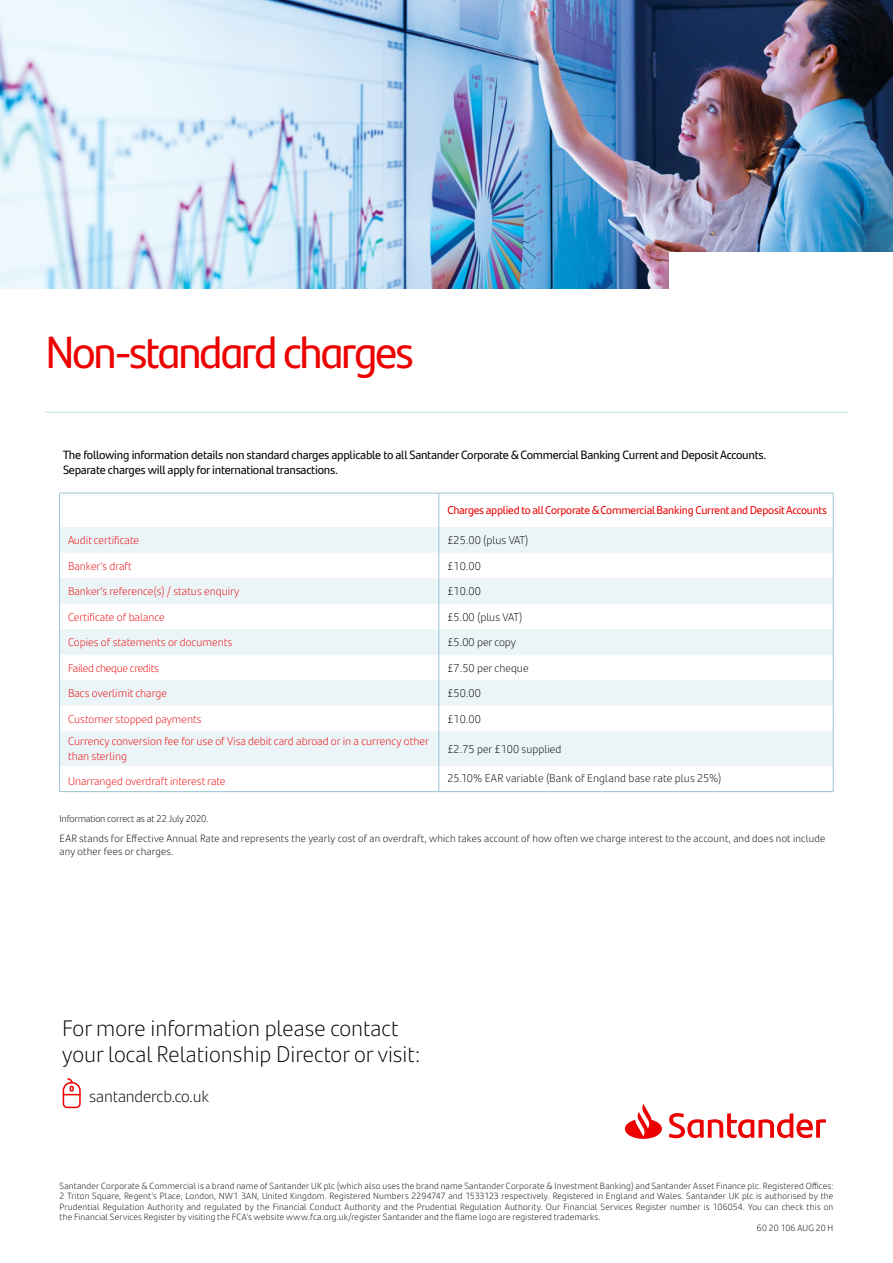
<style>
.page{position:relative;width:893px;height:1263px;background:#fff}
.page>*{position:absolute;margin:0;border:0;box-sizing:border-box;transform-origin:0 0}
.t1{font:45px "Santander Headline";letter-spacing:-.05em;color:#ec0000}
.t2{font:300 22.5px/26.1px "Santander Text";color:#000}
.t3{font:300 16.5px "Santander Text";letter-spacing:-.01em;color:#000}
.t4{font:12px/14.4px "Santander Text";letter-spacing:-.02em;color:#000}
.t5{font:300 11.25px/15px "Santander Text";color:#ec0000}
.t6{font:300 11.25px "Santander Text";color:#000}
.t7{font:11.25px "Santander Text";letter-spacing:-.02em;color:#ec0000}
.t8{font:300 11.25px "Santander Text";letter-spacing:-.03em;color:#ec0000}
.t9{font:300 10.5px/12.6px "Santander Text";letter-spacing:.01em;color:#000}
.t10{font:300 9.75px "Santander Text";letter-spacing:-.02em;color:#000}
.t11{font:300 9px "Santander Text";letter-spacing:.015em;color:#000}
</style>
<div class="page">
<svg style="left:62px;top:1078px;width:19px;height:31px"></svg>
<svg style="left:60px;top:527px;width:773px;height:239px;fill:#ebf4f7"></svg>
<hr style="left:59px;top:493px;width:380px;height:1px;background:#9bc3d3">
<hr style="left:59px;top:493px;width:1px;height:34px;background:#9bc3d3">
<hr style="left:439px;top:493px;width:394px;height:1px;background:#9bc3d3">
<hr style="left:439px;top:493px;width:1px;height:34px;background:#9bc3d3">
<hr style="left:833px;top:493px;width:1px;height:34px;background:#9bc3d3">
<svg style="left:59px;top:527px;width:1px;height:204px"></svg>
<svg style="left:439px;top:527px;width:1px;height:204px"></svg>
<svg style="left:833px;top:527px;width:1px;height:204px"></svg>
<hr style="left:59px;top:731px;width:1px;height:35px;background:#9bc3d3">
<hr style="left:439px;top:731px;width:1px;height:35px;background:#9bc3d3">
<hr style="left:833px;top:731px;width:1px;height:35px;background:#9bc3d3">
<svg style="left:59px;top:766px;width:1px;height:25px"></svg>
<svg style="left:439px;top:766px;width:1px;height:25px"></svg>
<svg style="left:833px;top:766px;width:1px;height:25px"></svg>
<hr style="left:59px;top:791px;width:380px;height:1px;background:#9bc3d3">
<hr style="left:439px;top:791px;width:394px;height:1px;background:#9bc3d3">
<svg style="left:625px;top:1103px;width:201px;height:36px"></svg>
<img style="left:0;top:0;width:893px;height:288px">
<div style="left:670px;top:252px;width:223px;height:45px;background:#fff"></div>
<hr style="left:45px;top:412px;width:804px;height:1px;background:#c3dee7">
<h1 class="t1" style="left:45px;top:319px;width:370px">Non-standard charges</h1>
<h3 class="t4" style="left:63px;top:447px;width:705px">The following information details non standard charges applicable to all Santander Corporate &amp; Commercial Banking Current and Deposit Accounts.<br>Separate charges will apply for international transactions.</h3>
<p class="t7" style="left:447px;top:502px;width:381px">Charges applied to all Corporate &amp; Commercial Banking Current and Deposit Accounts</p>
<p class="t5" style="left:68px;top:532px;width:73px">Audit certificate</p>
<p class="t6" style="left:447px;top:532px;width:83px">£25.00 (plus VAT)</p>
<p class="t5" style="left:68px;top:558px;width:66px">Banker’s draft</p>
<p class="t6" style="left:447px;top:557px;width:35px">£10.00</p>
<p class="t5" style="left:68px;top:583px;width:173px">Banker’s reference(s) / status enquiry</p>
<p class="t6" style="left:447px;top:583px;width:35px">£10.00</p>
<p class="t5" style="left:68px;top:609px;width:98px">Certificate of balance</p>
<p class="t6" style="left:447px;top:608px;width:77px">£5.00 (plus VAT)</p>
<p class="t5" style="left:68px;top:634px;width:166px">Copies of statements or documents</p>
<p class="t6" style="left:447px;top:634px;width:70px">£5.00 per copy</p>
<p class="t8" style="left:68px;top:659px;width:92px">Failed cheque credits</p>
<p class="t6" style="left:447px;top:659px;width:83px">£7.50 per cheque</p>
<p class="t5" style="left:68px;top:685px;width:101px">Bacs overlimit charge</p>
<p class="t6" style="left:447px;top:685px;width:35px">£50.00</p>
<p class="t5" style="left:68px;top:711px;width:135px">Customer stopped payments</p>
<p class="t6" style="left:447px;top:710px;width:35px">£10.00</p>
<p class="t5" style="left:68px;top:733px;width:363px">Currency conversion fee for use of Visa debit card abroad or in a currency other than sterling</p>
<p class="t6" style="left:447px;top:740px;width:116px">£2.75 per £100 supplied</p>
<p class="t5" style="left:68px;top:773px;width:159px">Unarranged overdraft interest rate</p>
<p class="t6" style="left:447px;top:770px;width:276px">25.10% EAR variable (Bank of England base rate plus 25%)</p>
<p class="t10" style="left:60px;top:811px;width:151px">Information correct as at 22 July 2020.</p>
<p class="t9" style="left:60px;top:831px;width:767px">EAR stands for Effective Annual Rate and represents the yearly cost of an overdraft, which takes account of how often we charge interest to the account, and does not include any other fees or charges.</p>
<h2 class="t2" style="left:62px;top:1014px;width:359px">For more information please contact your local Relationship Director or visit:</h2>
<h3 class="t3" style="left:89px;top:1084px;width:121px">santandercb.co.uk</h3>
<p class="t11" style="left:60px;top:1179px;width:775px">Santander Corporate &amp; Commercial is a brand name of Santander UK plc (which also uses the brand name Santander Corporate &amp; Investment Banking) and Santander Asset Finance plc. Registered Offices:</p>
<p class="t11" style="left:60px;top:1189px;width:775px">2 Triton Square, Regent’s Place, London, NW1 3AN, United Kingdom. Registered Numbers 2294747 and 1533123 respectively. Registered in England and Wales. Santander UK plc is authorised by the</p>
<p class="t11" style="left:60px;top:1200px;width:775px">Prudential Regulation Authority and regulated by the Financial Conduct Authority and the Prudential Regulation Authority. Our Financial Services Register number is 106054. You can check this on</p>
<p class="t11" style="left:60px;top:1210px;width:543px">the Financial Services Register by visiting the FCA’s website www.fca.org.uk/register Santander and the flame logo are registered trademarks.</p>
<p class="t11" style="left:757px;top:1221px;width:78px">60 20 106 AUG 20 H</p>
</div>
